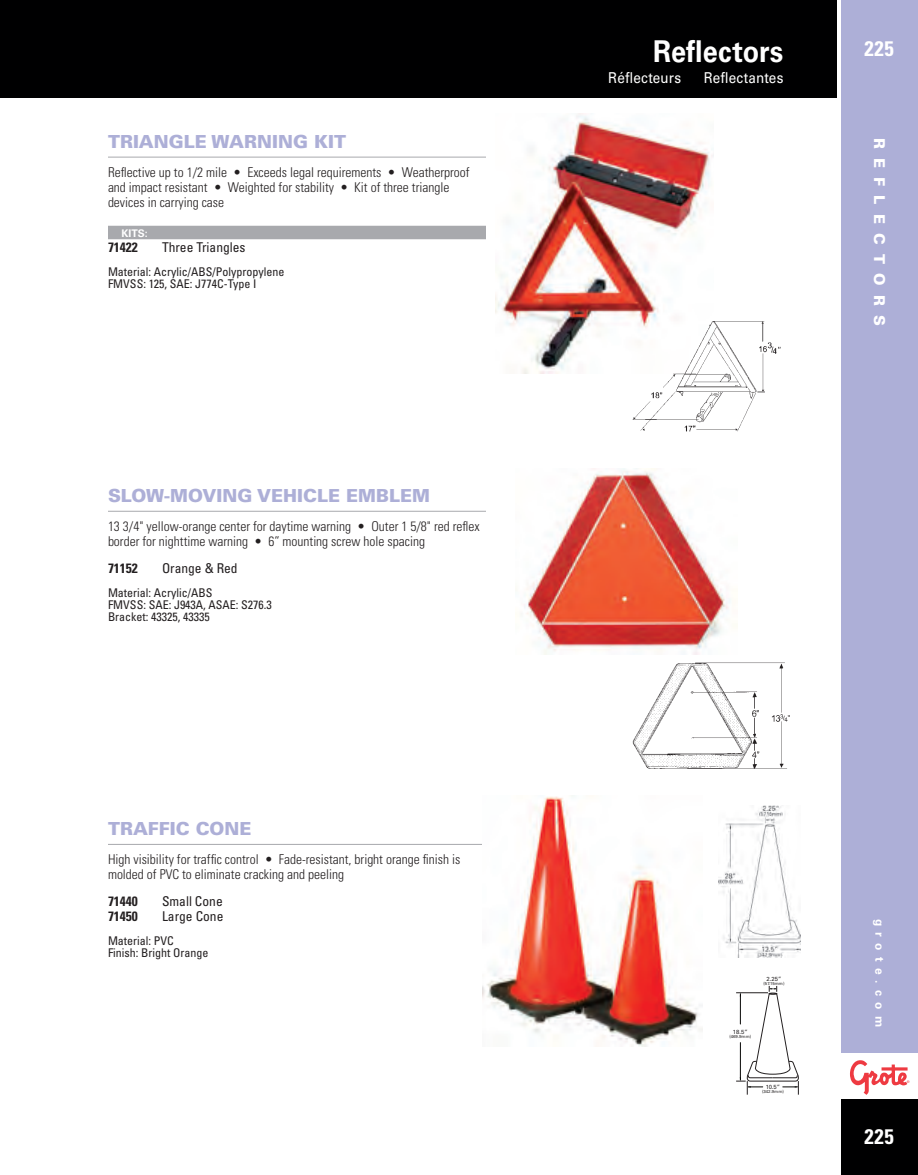
<style>
.page{position:relative;width:918px;height:1175px;background:#fff}
.page>*{position:absolute;margin:0;border:0;box-sizing:border-box;transform-origin:0 0}
.t1{font:700 30px "Univers LT Std";letter-spacing:.01em;color:#fff;scale:.9 1}
.t2{font:700 condensed 21px "Univers LT Std";letter-spacing:.035em;color:#fff}
.t3{font:900 18px "Univers LT Std";color:#adafd7}
.t4{font:15px "Univers LT Std";letter-spacing:.015em;color:#fff;scale:.9 1}
.t5{font:900 15px "Univers LT Std";letter-spacing:.615em;color:#fff}
.t6{font:300 condensed 13.5px/15px "Univers LT Std";color:#231f20}
.t7{font:condensed 13.5px "Univers LT Std";color:#231f20}
.t8{font:700 condensed 13.5px "Univers LT Std";color:#231f20}
.t9{font:condensed 12px/12px "Univers LT Std";color:#231f20}
.t10{font:700 12px "Univers LT Std";letter-spacing:.52em;color:#fff}
.t11{font:700 10.5px "Univers LT Std";color:#fff}
.t12{font:6px "Univers LT Std";color:#262324}
.t13{font:4.35px "Univers LT Std";color:#262324}
</style>
<div class="page">
<div style="left:0;top:0;width:837px;height:98px;background:#000001"></div>
<div style="left:841px;top:0;width:77px;height:1174px;background:#adafd7"></div>
<div style="left:841px;top:1098px;width:77px;height:76px;background:#000001"></div>
<div style="left:839px;top:1053px;width:79px;height:45px;background:#fff"></div>
<svg style="left:850px;top:1060px;width:59px;height:34px"></svg>
<hr style="left:108px;top:157px;width:378px;height:1px;background:#a8a9ad">
<div style="left:108px;top:226px;width:378px;height:13px;background:#a8a9ad"></div>
<hr style="left:108px;top:511px;width:378px;height:1px;background:#a8a9ad">
<hr style="left:108px;top:844px;width:378px;height:1px;background:#a8a9ad">
<img style="left:496px;top:114px;width:217px;height:260px">
<img style="left:625px;top:322px;width:156px;height:109px">
<img style="left:524px;top:468px;width:206px;height:186px">
<img style="left:631px;top:650px;width:159px;height:119px">
<svg style="left:736px;top:985px;width:63px;height:109px"></svg>
<img style="left:483px;top:796px;width:220px;height:250px">
<img style="left:718px;top:805px;width:83px;height:152px">
<h3 class="t3" style="left:108px;top:130px;width:240px">TRIANGLE WARNING KIT</h3>
<p class="t6" style="left:108px;top:164px;width:363px">Reflective up to 1/2 mile • Exceeds legal requirements • Weatherproof and impact resistant • Weighted for stability • Kit of three triangle devices in carrying case</p>
<p class="t11" style="left:122px;top:227px;width:28px">KITS:</p>
<p class="t8" style="left:108px;top:238px;width:31px">71422</p>
<p class="t7" style="left:162px;top:238px;width:85px">Three Triangles</p>
<p class="t9" style="left:108px;top:265px;width:178px">Material: Acrylic/ABS/Polypropylene<br>FMVSS: 125, SAE: J774C-Type I</p>
<h3 class="t3" style="left:108px;top:484px;width:324px">SLOW-MOVING VEHICLE EMBLEM</h3>
<p class="t6" style="left:108px;top:518px;width:373px">13 3/4" yellow-orange center for daytime warning • Outer 1 5/8" red reflex border for nighttime warning • 6” mounting screw hole spacing</p>
<p class="t8" style="left:108px;top:559px;width:31px">71152</p>
<p class="t7" style="left:162px;top:559px;width:77px">Orange &amp; Red</p>
<p class="t9" style="left:108px;top:586px;width:165px">Material: Acrylic/ABS<br>FMVSS: SAE: J943A, ASAE: S276.3<br>Bracket: 43325, 43335</p>
<h3 class="t3" style="left:108px;top:817px;width:145px">TRAFFIC CONE</h3>
<p class="t6" style="left:108px;top:851px;width:354px">High visibility for traffic control • Fade-resistant, bright orange finish is molded of PVC to eliminate cracking and peeling</p>
<p class="t8" style="left:108px;top:892px;width:31px">71440</p>
<p class="t7" style="left:162px;top:892px;width:62px">Small Cone</p>
<p class="t8" style="left:108px;top:907px;width:31px">71450</p>
<p class="t7" style="left:162px;top:907px;width:63px">Large Cone</p>
<p class="t9" style="left:108px;top:934px;width:102px">Material: PVC<br>Finish: Bright Orange</p>
<h1 class="t1" style="left:653px;top:34px;width:146px">Reflectors</h1>
<h2 class="t2" style="left:864px;top:35px;width:31px">225</h2>
<p class="t4" style="left:608px;top:69px;width:82px">Réflecteurs</p>
<p class="t4" style="left:704px;top:69px;width:90px">Reflectantes</p>
<p class="t5" style="left:889px;top:138px;width:189px;rotate:90deg">REFLECTORS</p>
<p class="t12" style="left:767px;top:975px;width:16px">2.25”</p>
<p class="t13" style="left:764px;top:980px;width:22px">(57.15mm)</p>
<p class="t12" style="left:733px;top:1028px;width:16px">18.5”</p>
<p class="t13" style="left:729px;top:1033px;width:23px">(469.9mm)</p>
<p class="t12" style="left:766px;top:1083px;width:16px">10.5”</p>
<p class="t13" style="left:762px;top:1089px;width:23px">(342.9mm)</p>
<p class="t10" style="left:887px;top:918px;width:110px;rotate:90deg">grote.com</p>
<h2 class="t2" style="left:864px;top:1123px;width:31px">225</h2>
</div>
